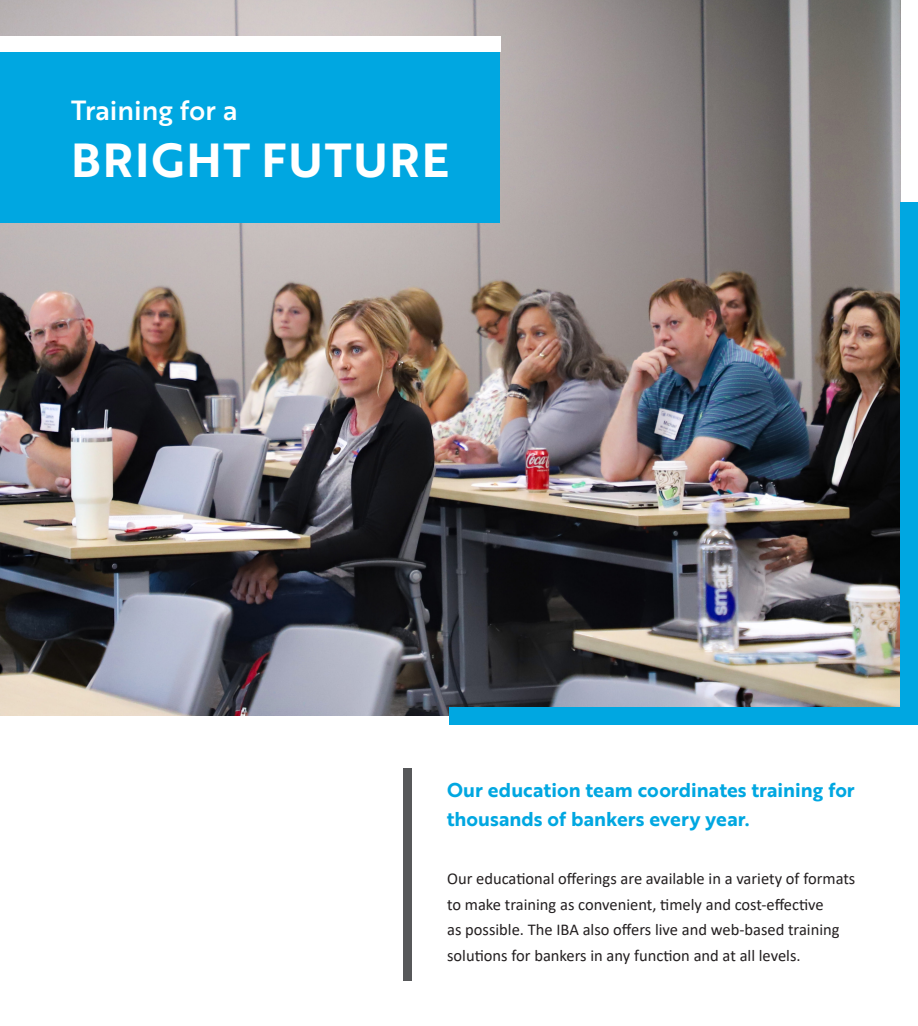
<style>
.page{position:relative;width:918px;height:1026px;background:#fff}
.page>*{position:absolute;margin:0;border:0;box-sizing:border-box;transform-origin:0 0}
.t1{font:46.5px "Brother 1816 Bold";letter-spacing:.04em;color:#fff}
.t2{font:27px "Brother 1816 Medium";color:#fff}
.t3{font:19.5px/28.5px "Brother 1816 Bold";color:#00a7e1}
.t4{font:16.5px/25.5px "Calibri";color:#231f20}
</style>
<div class="page">
<img style="left:0;top:0;width:900px;height:716px">
<div style="left:0;top:41px;width:499px;height:182px;background:#00a7e1"></div>
<div style="left:0;top:36px;width:501px;height:16px;background:#fff"></div>
<div style="left:449px;top:707px;width:469px;height:18px;background:#00a7e1"></div>
<div style="left:900px;top:202px;width:18px;height:520px;background:#00a7e1"></div>
<div style="left:403px;top:768px;width:9px;height:212px;background:#57585a"></div>
<p class="t2" style="left:71px;top:90px;width:168px">Training for a</p>
<p class="t1" style="left:71px;top:125px;width:379px">BRIGHT FUTURE</p>
<p class="t3" style="left:447px;top:775px;width:409px">Our education team coordinates training for thousands of bankers every year.</p>
<p class="t4" style="left:447px;top:866px;width:410px">Our educational offerings are available in a variety of formats to make training as convenient, timely and cost-effective<br>as possible. The IBA also offers live and web-based training solutions for bankers in any function and at all levels.</p>
</div>
